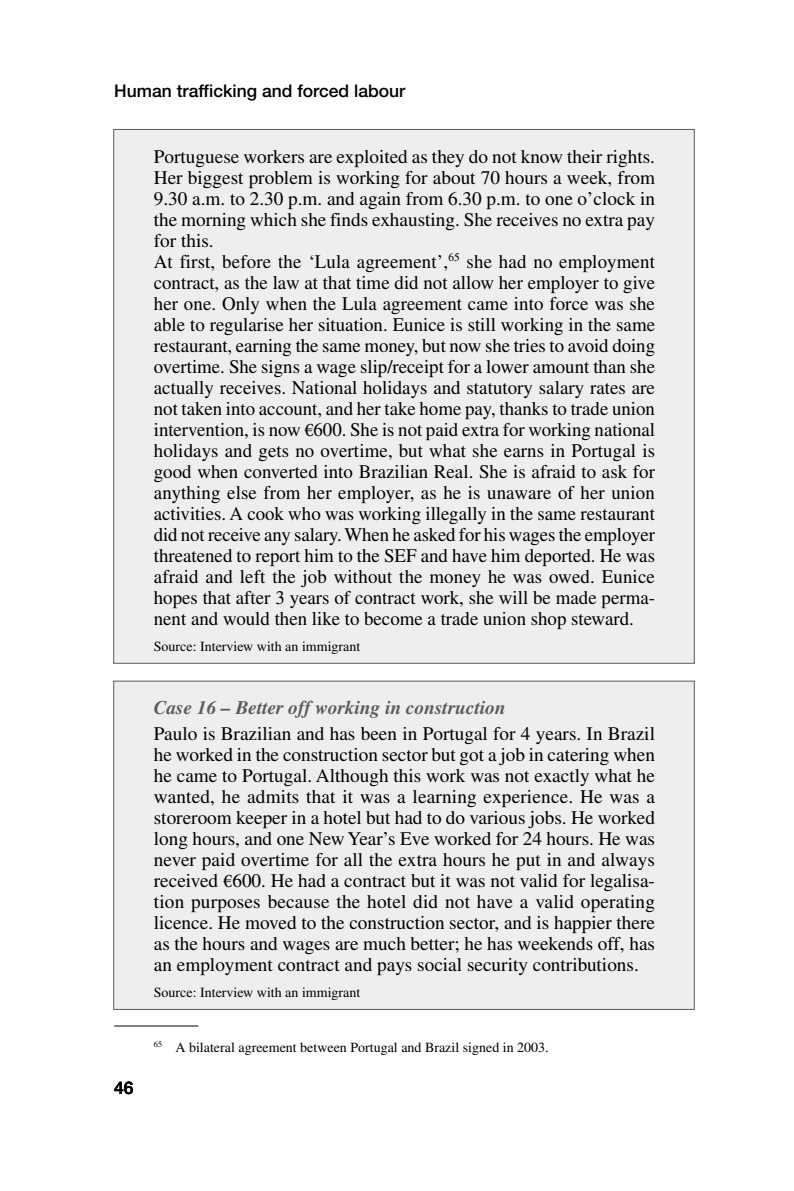
<style>
.page{position:relative;width:794px;height:1191px;background:#fff}
.page>*{position:absolute;margin:0;border:0;box-sizing:border-box;transform-origin:0 0}
.t1{font:19.25px/21px "Times";color:#000}
.t2{font:italic 700 19.25px "Times";color:#5b5b5b}
.t3{font:500 17.5px "Helvetica Neue";color:#000}
.t4{font:14px "Times";color:#000}
.s1{font-family:"Minion Pro"}
</style>
<div class="page">
<div style="left:114px;top:129px;width:580px;height:534px;background:#eee"></div>
<div style="left:114px;top:681px;width:580px;height:328px;background:#eee"></div>
<hr style="left:114px;top:1025px;width:84px;height:1px;background:#000">
<p class="t3" style="left:114px;top:84px;width:293px">Human trafficking and forced labour</p>
<p class="t1" style="left:154px;top:148px;width:503px">Portuguese workers are exploited as they do not know their rights.<br>Her biggest problem is working for about 70 hours a week, from 9.30 a.m. to 2.30 p.m. and again from 6.30 p.m. to one o’clock in the morning which she finds exhausting. She receives no extra pay for this.<br>At first, before the ‘Lula agreement’,<sup>65</sup> she had no employment contract, as the law at that time did not allow her employer to give her one. Only when the Lula agreement came into force was she able to regularise her situation. Eunice is still working in the same restaurant, earning the same money, but now she tries to avoid doing overtime. She signs a wage slip/receipt for a lower amount than she actually receives. National holidays and statutory salary rates are not taken into account, and her take home pay, thanks to trade union intervention, is now <span class="s1">€</span>600. She is not paid extra for working national holidays and gets no overtime, but what she earns in Portugal is good when converted into Brazilian Real. She is afraid to ask for anything else from her employer, as he is unaware of her union activities. A cook who was working illegally in the same restaurant did not receive any salary. When he asked for his wages the employer threatened to report him to the SEF and have him deported. He was afraid and left the job without the money he was owed. Eunice hopes that after 3 years of contract work, she will be made perma&shy;nent and would then like to become a trade union shop steward.</p>
<p class="t4" style="left:154px;top:641px;width:208px">Source: Interview with an immigrant</p>
<p class="t2" style="left:154px;top:700px;width:353px">Case 16 – Better off working in construction</p>
<p class="t1" style="left:154px;top:725px;width:503px;text-align:justify">Paulo is Brazilian and has been in Portugal for 4 years. In Brazil he worked in the construction sector but got a job in catering when he came to Portugal. Although this work was not exactly what he wanted, he admits that it was a learning experience. He was a storeroom keeper in a hotel but had to do various jobs. He worked long hours, and one New Year’s Eve worked for 24 hours. He was never paid overtime for all the extra hours he put in and always received <span class="s1">€</span>600. He had a contract but it was not valid for legalisa&shy;tion purposes because the hotel did not have a valid operating licence. He moved to the construction sector, and is happier there as the hours and wages are much better; he has weekends off, has an employment contract and pays social security contributions.</p>
<p class="t4" style="left:154px;top:987px;width:208px">Source: Interview with an immigrant</p>
<p class="t3" style="left:114px;top:1081px;width:21px">46</p>
<p class="t4" style="left:154px;top:1042px;width:396px"><sup>65</sup> A bilateral agreement between Portugal and Brazil signed in 2003.</p>
</div>
